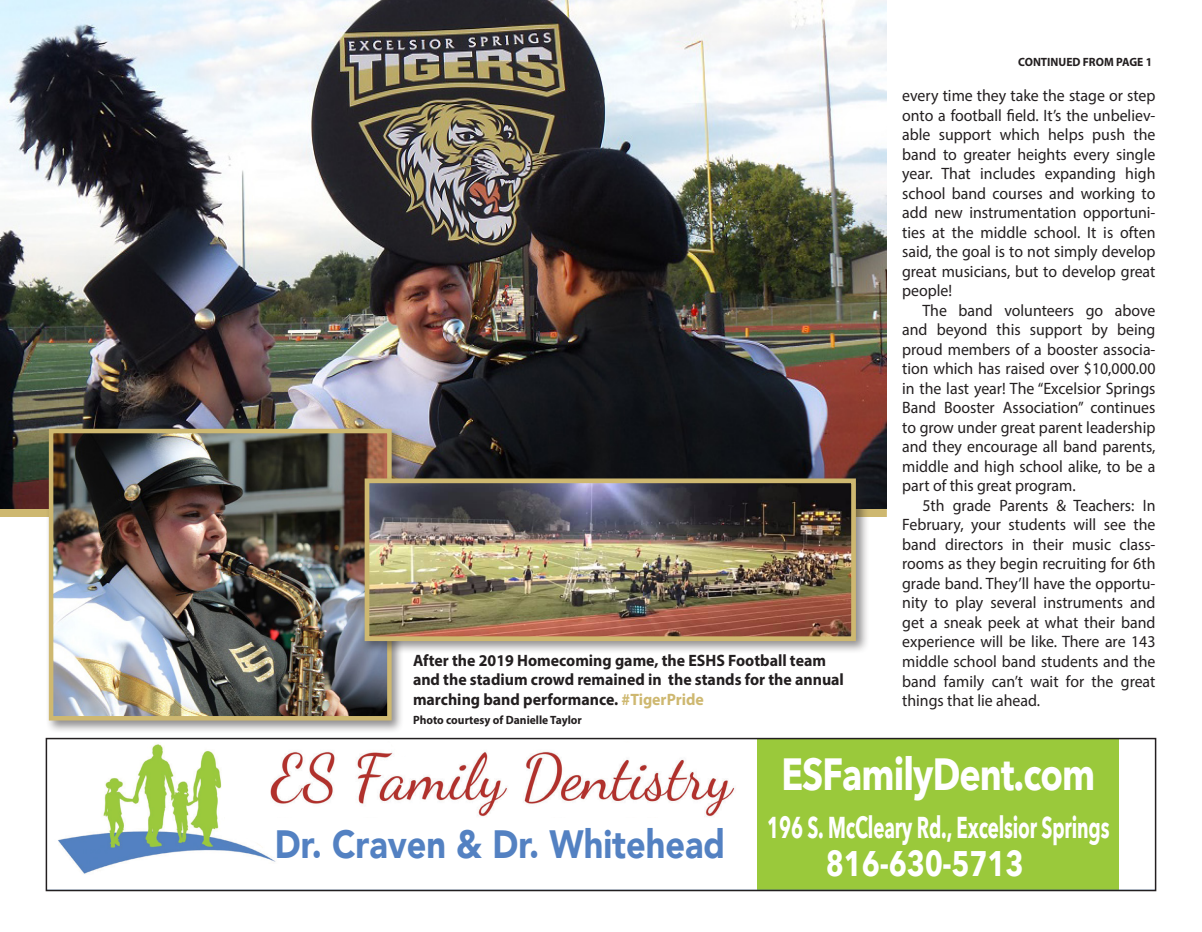
<style>
.page{position:relative;width:1202px;height:932px;background:#fff}
.page>*{position:absolute;margin:0;border:0;box-sizing:border-box;transform-origin:0 0}
.t1{font:700 45px "Avenir Next";letter-spacing:-.025em;color:#fff;scale:.8 1}
.t2{font:900 39.45px "Avenir";color:#5381c2;scale:.87 1}
.t3{font:700 35.55px "Avenir Next";letter-spacing:-.01em;color:#fff;scale:.8 1}
.t4{font:700 30.15px "Avenir Next";letter-spacing:-.01em;color:#fff;scale:.62 1}
.t5{font:16.5px/19.5px "Myriad Pro";color:#231f20;text-align:justify;scale:.96 1}
.t6{font:700 16.5px/19.5px "Myriad Pro";color:#231f20;scale:.96 1}
.t7{font:700 12px "Myriad Pro";color:#231f20;scale:.96 1}
.s1{color:#ceb870}
</style>
<div class="page">
<div style="left:0;top:503px;width:886px;height:14px;background:#ceb870"></div>
<div style="left:757px;top:740px;width:362px;height:148px;background:#9ac93b"></div>
<img style="left:279px;top:751px;width:456px;height:66px">
<img style="left:58px;top:744px;width:221px;height:130px">
<div style="left:46px;top:737px;width:1110px;height:154px;border:2px solid #231f20"></div>
<img style="left:0;top:0;width:886px;height:508px">
<div style="left:45px;top:425px;width:359px;height:308px;background:#231f20;opacity:.5"></div>
<img style="left:54px;top:434px;width:333px;height:281px">
<div style="left:49px;top:429px;width:343px;height:291px;border:4px solid #ceb870"></div>
<div style="left:361px;top:475px;width:508px;height:179px;background:#231f20;opacity:.5"></div>
<img style="left:371px;top:484px;width:479px;height:151px">
<div style="left:365px;top:478px;width:491px;height:163px;border:5px solid #ceb870"></div>
<p class="t6" style="left:413px;top:650px;width:450px">After the 2019 Homecoming game, the ESHS Football team and the stadium crowd remained in the stands for the annual marching band performance. <span class="s1">#TigerPride</span></p>
<p class="t7" style="left:413px;top:712px;width:177px">Photo courtesy of Danielle Taylor</p>
<p class="t7" style="left:1018px;top:54px;width:141px">CONTINUED FROM PAGE 1</p>
<p class="t5" style="left:902px;top:86px;width:265px">every time they take the stage or step onto a football field. It’s the unbeliev&shy;able support which helps push the band to greater heights every single year. That includes expanding high school band courses and working to add new instrumentation opportuni&shy;ties at the middle school. It is often said, the goal is to not simply develop great musicians, but to develop great people!</p>
<p class="t5" style="left:902px;top:300px;width:265px;text-indent:20px">The band volunteers go above and beyond this support by being proud members of a booster associa&shy;tion which has raised over $10,000.00 in the last year! The “Excelsior Springs Band Booster Association” continues to grow under great parent leadership and they encourage all band parents, middle and high school alike, to be a part of this great program.</p>
<p class="t5" style="left:902px;top:495px;width:265px;text-indent:20px">5th grade Parents &amp; Teachers: In February, your students will see the band directors in their music class&shy;rooms as they begin recruiting for 6th grade band. They’ll have the opportu&shy;nity to play several instruments and get a sneak peek at what their band experience will be like. There are 143 middle school band students and the band family can’t wait for the great things that lie ahead.</p>
<p class="t2" style="left:275px;top:810px;width:519px">Dr. Craven &amp; Dr. Whitehead</p>
<p class="t1" style="left:781px;top:734px;width:394px">ESFamilyDent.com</p>
<p class="t4" style="left:767px;top:801px;width:553px">196 S. McCleary Rd., Excelsior Springs</p>
<p class="t3" style="left:826px;top:832px;width:249px">816-630-5713</p>
</div>
